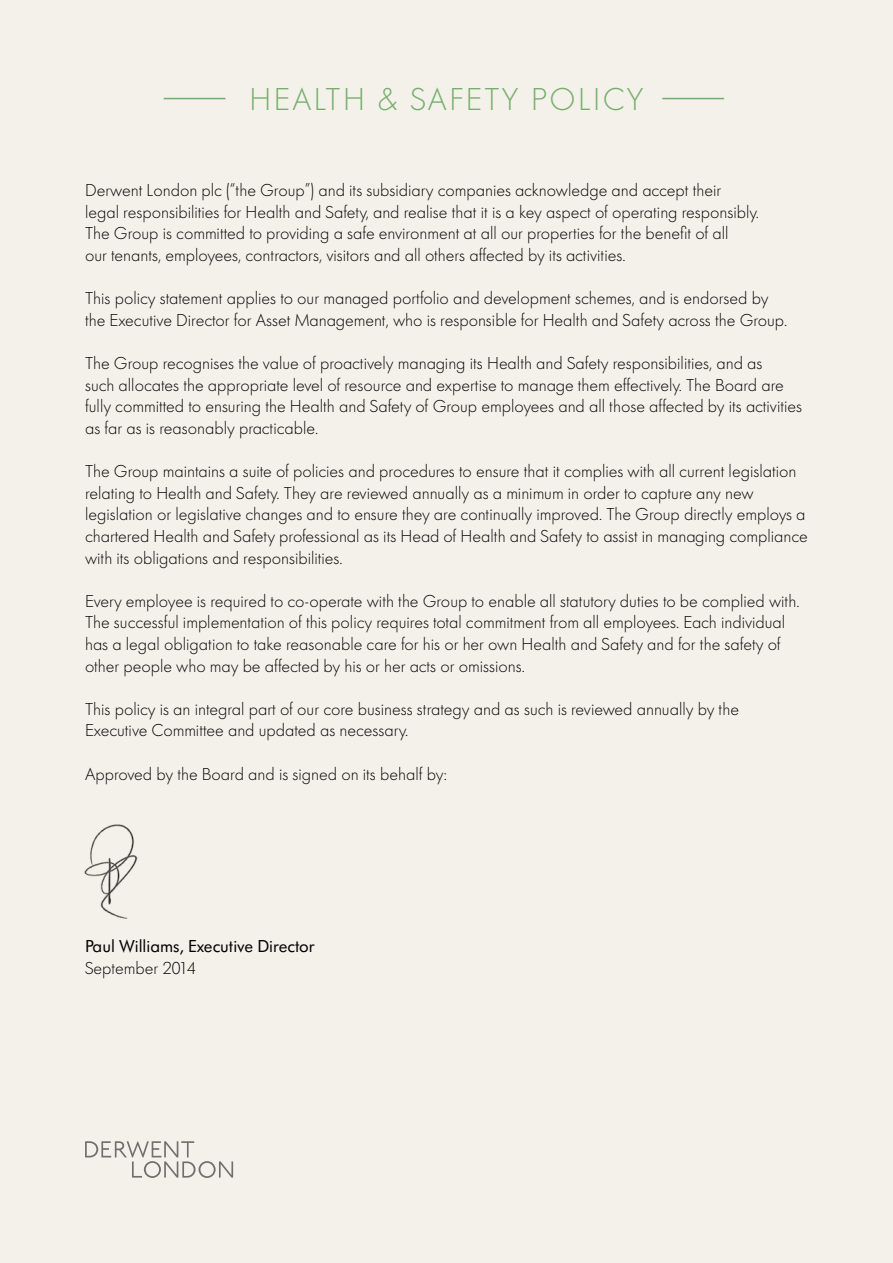
<style>
.page{position:relative;width:893px;height:1263px;background:#f4f1ea}
.page>*{position:absolute;margin:0;border:0;box-sizing:border-box;transform-origin:0 0}
.t1{font:300 expanded 33px "Futura SB";letter-spacing:.075em;color:#74ad69}
.t2{font:300 expanded 18px/21.6px "Futura SB";color:#000}
.t3{font:18px "Futura SB";color:#000}
</style>
<div class="page">
<svg style="left:85px;top:1141px;width:148px;height:37px"></svg>
<hr style="left:662px;top:98px;width:62px;height:1px;background:#74ad69">
<hr style="left:164px;top:98px;width:61px;height:1px;background:#74ad69">
<img style="left:84px;top:824px;width:54px;height:95px">
<h1 class="t1" style="left:250px;top:82px;width:395px">HEALTH &amp; SAFETY POLICY</h1>
<p class="t2" style="left:85px;top:180px;width:676px">Derwent London plc (“the Group”) and its subsidiary companies acknowledge and accept their legal responsibilities for Health and Safety, and realise that it is a key aspect of operating responsibly.<br>The Group is committed to providing a safe environment at all our properties for the benefit of all<br>our tenants, employees, contractors, visitors and all others affected by its activities.</p>
<p class="t2" style="left:85px;top:288px;width:704px">This policy statement applies to our managed portfolio and development schemes, and is endorsed by the Executive Director for Asset Management, who is responsible for Health and Safety across the Group.</p>
<p class="t2" style="left:85px;top:353px;width:719px">The Group recognises the value of proactively managing its Health and Safety responsibilities, and as<br>such allocates the appropriate level of resource and expertise to manage them effectively. The Board are fully committed to ensuring the Health and Safety of Group employees and all those affected by its activities as far as is reasonably practicable.</p>
<p class="t2" style="left:85px;top:461px;width:724px">The Group maintains a suite of policies and procedures to ensure that it complies with all current legislation relating to Health and Safety. They are reviewed annually as a minimum in order to capture any new legislation or legislative changes and to ensure they are continually improved. The Group directly employs a chartered Health and Safety professional as its Head of Health and Safety to assist in managing compliance with its obligations and responsibilities.</p>
<p class="t2" style="left:85px;top:591px;width:716px">Every employee is required to co-operate with the Group to enable all statutory duties to be complied with.<br>The successful implementation of this policy requires total commitment from all employees. Each individual has a legal obligation to take reasonable care for his or her own Health and Safety and for the safety of other people who may be affected by his or her acts or omissions.</p>
<p class="t2" style="left:85px;top:699px;width:655px">This policy is an integral part of our core business strategy and as such is reviewed annually by the<br>Executive Committee and updated as necessary.</p>
<p class="t2" style="left:85px;top:763px;width:363px">Approved by the Board and is signed on its behalf by:</p>
<p class="t3" style="left:85px;top:936px;width:231px">Paul Williams, Executive Director</p>
<p class="t2" style="left:85px;top:958px;width:112px">September 2014</p>
</div>
